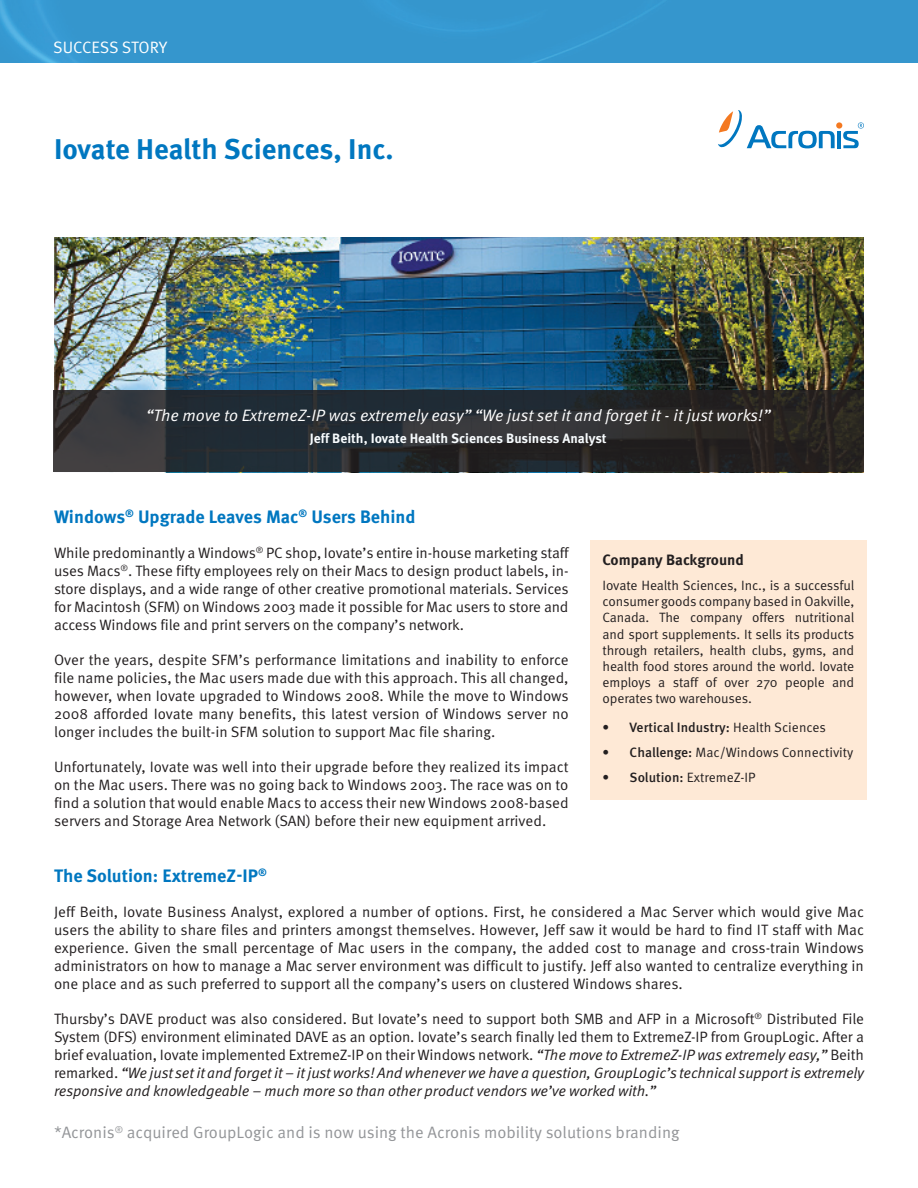
<style>
.page{position:relative;width:918px;height:1188px;background:#fff}
.page>*{position:absolute;margin:0;border:0;box-sizing:border-box;transform-origin:0 0}
.t1{font:700 28.5px "Meta Pro";color:#0077c0}
.t2{font:700 18px "Meta Pro";color:#0077c0}
.t3{font:italic 16.5px "Meta Pro";color:#fff}
.t4{font:16.5px "Meta Pro";color:#939598}
.t5{font:16.5px "Meta Pro";letter-spacing:-.01em;color:#fff}
.t6{font:15px/18px "Meta Pro";letter-spacing:-.005em;color:#231f20;text-align:justify}
.t7{font:700 15px "Meta Pro";letter-spacing:-.005em;color:#231f20}
.t8{font:13.5px/16.2px "Meta Pro";letter-spacing:-.01em;color:#231f20;text-align:justify}
.t9{font:700 13.5px "Meta Pro";color:#f8fcfe}
.t10{font:500 13.5px "Meta Pro";color:#231f20}
.s1{font-style:italic}
.s2{font-weight:400}
.s3{font-weight:500}
</style>
<div class="page">
<div style="left:0;top:0;width:918px;height:62px;background:#3596cd"></div>
<img style="left:54px;top:237px;width:810px;height:153px">
<hr style="left:837px;top:131px;width:4px;height:17px;background:#0077c0">
<div style="left:836px;top:122px;width:6px;height:7px;background:#f47921;border-radius:50%"></div>
<svg style="left:718px;top:110px;width:117px;height:38px"></svg>
<svg style="left:843px;top:122px;width:21px;height:26px"></svg>
<svg style="left:53px;top:390px;width:811px;height:82px;background:#282b2e"></svg>
<div style="left:590px;top:540px;width:277px;height:259px;background:#fee9d6"></div>
<p class="t5" style="left:53px;top:36px;width:116px">SUCCESS STORY</p>
<h1 class="t1" style="left:54px;top:131px;width:341px">Iovate Health Sciences, Inc.</h1>
<p class="t3" style="left:146px;top:404px;width:627px">“The move to ExtremeZ-IP was extremely easy” “We just set it and forget it - it just works!”</p>
<p class="t9" style="left:310px;top:430px;width:298px">Jeff Beith, Iovate Health Sciences Business Analyst</p>
<p class="t2" style="left:54px;top:506px;width:363px">Windows<sup>®</sup> Upgrade Leaves Mac<sup>®</sup> Users Behind</p>
<p class="t6" style="left:54px;top:545px;width:516px">While predominantly a Windows<sup>®</sup> PC shop, Iovate’s entire in-house marketing staff uses Macs<sup>®</sup>. These fifty employees rely on their Macs to design product labels, in&shy;store displays, and a wide range of other creative promotional materials. Services for Macintosh (SFM) on Windows 2003 made it possible for Mac users to store and access Windows file and print servers on the company’s network.</p>
<p class="t6" style="left:54px;top:652px;width:516px">Over the years, despite SFM’s performance limitations and inability to enforce file name policies, the Mac users made due with this approach. This all changed, however, when Iovate upgraded to Windows 2008. While the move to Windows 2008 afforded Iovate many benefits, this latest version of Windows server no longer includes the built-in SFM solution to support Mac file sharing.</p>
<p class="t6" style="left:54px;top:759px;width:516px">Unfortunately, Iovate was well into their upgrade before they realized its impact on the Mac users. There was no going back to Windows 2003. The race was on to find a solution that would enable Macs to access their new Windows 2008-based servers and Storage Area Network (SAN) before their new equipment arrived.</p>
<p class="t2" style="left:54px;top:864px;width:215px">The Solution: extremez-i p<sup>®</sup></p>
<p class="t6" style="left:54px;top:903px;width:812px">Jeff Beith, Iovate Business Analyst, explored a number of options. First, he considered a Mac Server which would give Mac users the ability to share files and printers amongst themselves. However, Jeff saw it would be hard to find IT staff with Mac experience. Given the small percentage of Mac users in the company, the added cost to manage and cross-train Windows administrators on how to manage a Mac server environment was difficult to justify. Jeff also wanted to centralize everything in one place and as such preferred to support all the company’s users on clustered Windows shares.</p>
<p class="t6" style="left:54px;top:1010px;width:812px">Thursby’s DAVE product was also considered. But Iovate’s need to support both SMB and AFP in a Microsoft<sup>®</sup> Distributed File System (DFS) environment eliminated DAVE as an option. Iovate’s search finally led them to ExtremeZ-IP from GroupLogic. After a brief evaluation, Iovate implemented ExtremeZ-IP on their Windows network. <span class="s1">“The move to ExtremeZ-IP was extremely easy,”</span> Beith remarked. <span class="s1">“We just set it and forget it – it just works! And whenever we have a question, GroupLogic’s technical support is extremely responsive and knowledgeable – much more so than other product vendors we’ve worked with.”</span></p>
<p class="t7" style="left:603px;top:551px;width:143px">Company Background</p>
<p class="t8" style="left:603px;top:578px;width:253px">Iovate Health Sciences, Inc., is a successful consumer goods company based in Oakville, Canada. The company offers nutritional and sport supplements. It sells its products through retailers, health clubs, gyms, and health food stores around the world. Iovate employs a staff of over 270 people and operates two warehouses.</p>
<p class="t10" style="left:603px;top:719px;width:225px">• Vertical Industry: <span class="s2">Health Sciences</span></p>
<p class="t8" style="left:603px;top:745px;width:252px"><span class="s3">• Challenge:</span> Mac/Windows Connectivity</p>
<p class="t8" style="left:603px;top:769px;width:154px"><span class="s3">• Solution:</span> ExtremeZ-IP</p>
<p class="t4" style="left:54px;top:1122px;width:627px">*Acronis<sup>®</sup> acquired GroupLogic and is now using the Acronis mobility solutions branding</p>
</div>
